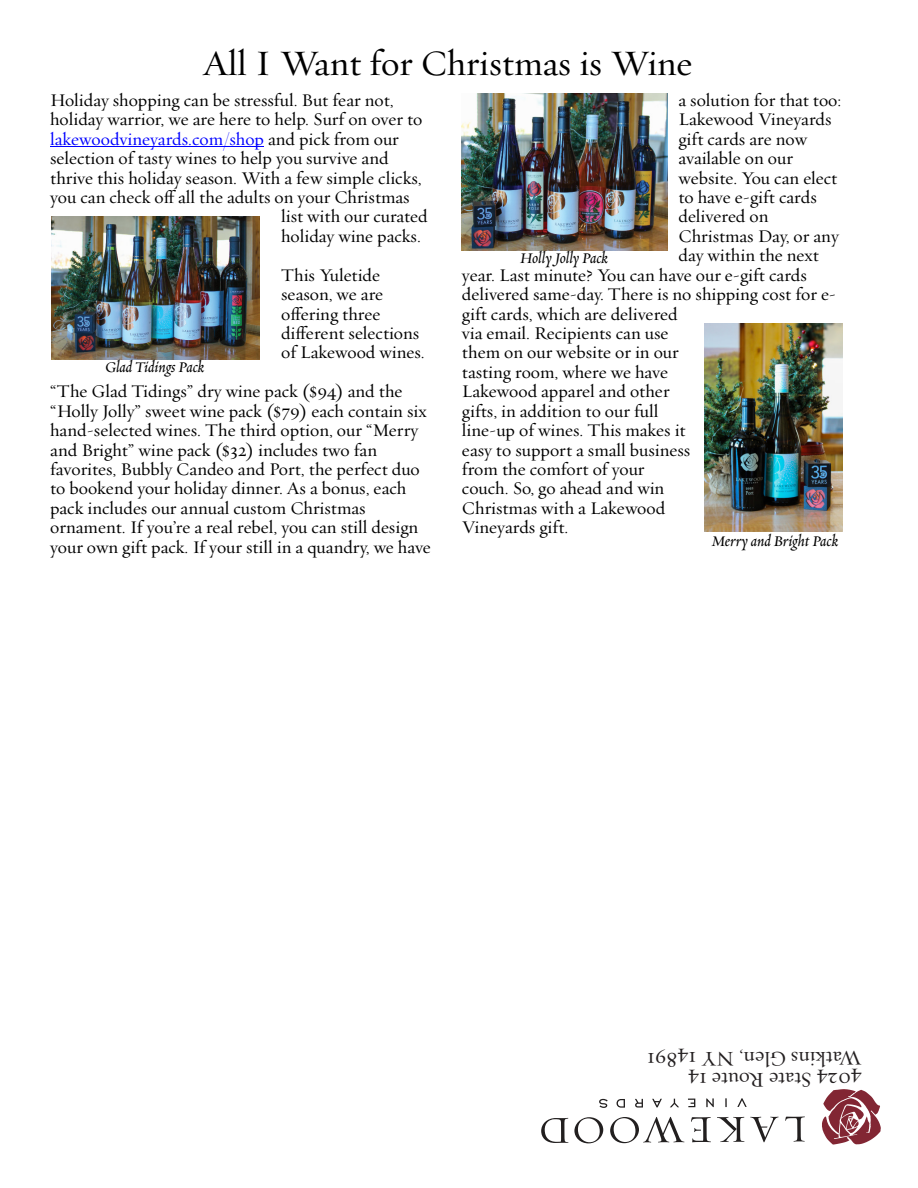
<style>
.page{position:relative;width:918px;height:1188px;background:#fff}
.page>*{position:absolute;margin:0;border:0;box-sizing:border-box;transform-origin:0 0}
.t1{font:36px "Requiem Text";color:#000}
.t2{font:21px/20.9px "Requiem Text";color:#231f20}
.t3{font:18px/19.5px "Requiem Text";color:#000}
.t4{font:18px "Requiem Text";color:#00f}
.t5{font:italic 16.5px "Requiem Text";color:#000}
.s1{color:#000}
</style>
<div class="page">
<hr style="left:50px;top:146px;width:214px;height:1px;background:#00f">
<svg style="left:822px;top:1089px;width:59px;height:56px"></svg>
<svg style="left:785px;top:1116px;width:20px;height:26px"></svg>
<svg style="left:717px;top:1117px;width:62px;height:25px"></svg>
<svg style="left:691px;top:1117px;width:20px;height:25px"></svg>
<svg style="left:610px;top:1117px;width:75px;height:26px"></svg>
<svg style="left:541px;top:1117px;width:62px;height:26px"></svg>
<svg style="left:737px;top:1098px;width:10px;height:9px"></svg>
<svg style="left:725px;top:1098px;width:2px;height:9px"></svg>
<svg style="left:706px;top:1098px;width:8px;height:9px"></svg>
<svg style="left:688px;top:1099px;width:7px;height:8px"></svg>
<svg style="left:670px;top:1099px;width:9px;height:8px"></svg>
<svg style="left:652px;top:1099px;width:10px;height:8px"></svg>
<svg style="left:635px;top:1099px;width:8px;height:9px"></svg>
<svg style="left:617px;top:1099px;width:8px;height:9px"></svg>
<svg style="left:599px;top:1099px;width:9px;height:9px"></svg>
<img style="left:462px;top:93px;width:206px;height:157px">
<img style="left:52px;top:217px;width:208px;height:142px">
<img style="left:704px;top:324px;width:139px;height:208px">
<h1 class="t1" style="left:203px;top:46px;width:491px">All I Want for Christmas is Wine</h1>
<p class="t3" style="left:50px;top:91px;width:345px">Holiday shopping can be stressful. But fear not,</p>
<p class="t3" style="left:50px;top:110px;width:374px">holiday warrior, we are here to help. Surf on over to</p>
<p class="t4" style="left:50px;top:130px;width:350px">lakewoodvineyards.com/shop <span class="s1">and pick from our</span></p>
<p class="t3" style="left:50px;top:149px;width:340px">selection of tasty wines to help you survive and</p>
<p class="t3" style="left:50px;top:168px;width:373px">thrive this holiday season. With a few simple clicks,</p>
<p class="t3" style="left:50px;top:188px;width:361px">you can check off all the adults on your Christmas</p>
<p class="t3" style="left:281px;top:207px;width:148px">list with our curated</p>
<p class="t3" style="left:281px;top:227px;width:141px">holiday wine packs.</p>
<p class="t3" style="left:281px;top:266px;width:145px">This Yuletide season, we are offering three different selections of Lakewood wines.</p>
<p class="t3" style="left:50px;top:382px;width:382px">“The Glad Tidings” dry wine pack ($94) and the “Holly Jolly” sweet wine pack ($79) each contain six hand-selected wines. The third option, our “Merry and Bright” wine pack ($32) includes two fan favorites, Bubbly Candeo and Port, the perfect duo to bookend your holiday dinner. As a bonus, each pack includes our annual custom Christmas ornament. If you’re a real rebel, you can still design your own gift pack. If your still in a quandry, we have</p>
<p class="t5" style="left:105px;top:359px;width:100px">Glad Tidings Pack</p>
<p class="t3" style="left:679px;top:91px;width:164px">a solution for that too:</p>
<p class="t3" style="left:679px;top:110px;width:155px">Lakewood Vineyards</p>
<p class="t3" style="left:679px;top:130px;width:130px">gift cards are now</p>
<p class="t3" style="left:679px;top:149px;width:116px">available on our</p>
<p class="t3" style="left:679px;top:168px;width:160px">website. You can elect</p>
<p class="t3" style="left:679px;top:188px;width:140px">to have e-gift cards</p>
<p class="t3" style="left:679px;top:207px;width:92px">delivered on</p>
<p class="t3" style="left:679px;top:227px;width:162px">Christmas Day, or any</p>
<p class="t3" style="left:679px;top:246px;width:142px">day within the next</p>
<p class="t3" style="left:462px;top:266px;width:346px">year. Last minute? You can have our e-gift cards</p>
<p class="t3" style="left:462px;top:285px;width:376px">delivered same-day. There is no shipping cost for e-</p>
<p class="t3" style="left:462px;top:304px;width:217px">gift cards, which are delivered</p>
<p class="t3" style="left:462px;top:324px;width:208px">via email. Recipients can use</p>
<p class="t3" style="left:462px;top:343px;width:218px">them on our website or in our</p>
<p class="t3" style="left:462px;top:363px;width:208px">tasting room, where we have</p>
<p class="t3" style="left:462px;top:382px;width:209px">Lakewood apparel and other</p>
<p class="t3" style="left:462px;top:402px;width:198px">gifts, in addition to our full</p>
<p class="t3" style="left:462px;top:421px;width:225px">line-up of wines. This makes it</p>
<p class="t3" style="left:462px;top:440px;width:230px">easy to support a small business</p>
<p class="t3" style="left:462px;top:460px;width:184px">from the comfort of your</p>
<p class="t3" style="left:462px;top:479px;width:204px">couch. So, go ahead and win</p>
<p class="t3" style="left:462px;top:499px;width:205px">Christmas with a Lakewood</p>
<p class="t3" style="left:462px;top:518px;width:108px">Vineyards gift.</p>
<p class="t5" style="left:520px;top:250px;width:89px">Holly Jolly Pack</p>
<p class="t5" style="left:712px;top:533px;width:128px">Merry and Bright Pack</p>
<p class="t2" style="left:862px;top:1090px;width:217px;rotate:180deg">4024 State Route 14<br>Watkins Glen, NY 14891</p>
</div>
